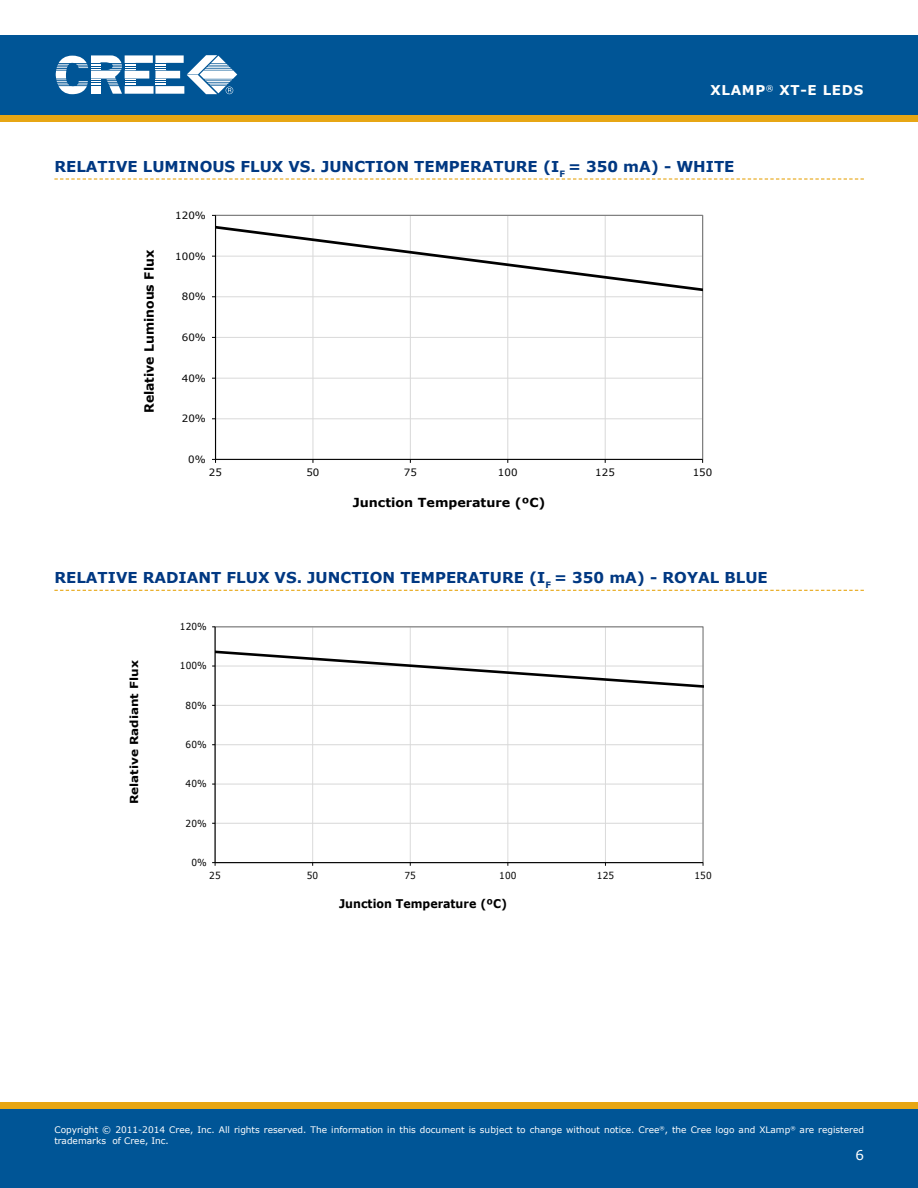
<style>
.page{position:relative;width:918px;height:1188px;background:#fff}
.page>*{position:absolute;margin:0;border:0;box-sizing:border-box;transform-origin:0 0}
.t1{font:700 15px "Verdana";color:#003882}
.t2{font:700 13.5px "Verdana";letter-spacing:.05em;color:#fffffe}
.t3{font:13.5px "Verdana";color:#fff}
.t4{font:700 12.75px "Verdana";color:#000}
.t5{font:700 12.45px "Verdana";color:#000}
.t6{font:700 12px "Verdana";color:#000;scale:.92 1}
.t7{font:700 11.1px "Verdana";color:#000;scale:1.08 1}
.t8{font:10.05px "Verdana";letter-spacing:.005em;color:#000}
.t9{font:9.75px "Verdana";letter-spacing:.005em;color:#000;scale:.92 1}
.t10{font:9px/10.8px "Verdana";color:#fff}
</style>
<div class="page">
<div style="left:0;top:115px;width:918px;height:7px;background:#e7a614"></div>
<div style="left:0;top:35px;width:918px;height:80px;background:#005596"></div>
<svg style="left:56px;top:55px;width:181px;height:39px"></svg>
<div style="left:0;top:1108px;width:918px;height:80px;background:#005596"></div>
<div style="left:0;top:1102px;width:918px;height:6px;background:#e7a614"></div>
<svg style="left:54px;top:178px;width:810px;height:2px"></svg>
<svg style="left:54px;top:590px;width:810px;height:1px"></svg>
<hr style="left:216px;top:419px;width:487px;height:1px;background:#d9d9d9">
<hr style="left:216px;top:378px;width:487px;height:1px;background:#d9d9d9">
<hr style="left:216px;top:337px;width:487px;height:1px;background:#d9d9d9">
<hr style="left:312px;top:215px;width:1px;height:244px;background:#d9d9d9">
<hr style="left:410px;top:215px;width:1px;height:244px;background:#d9d9d9">
<hr style="left:507px;top:215px;width:1px;height:244px;background:#d9d9d9">
<hr style="left:605px;top:215px;width:1px;height:244px;background:#d9d9d9">
<hr style="left:215px;top:215px;width:1px;height:244px;background:#000">
<hr style="left:216px;top:459px;width:487px;height:1px;background:#000">
<svg style="left:216px;top:224px;width:487px;height:104px"></svg>
<hr style="left:215px;top:823px;width:488px;height:1px;background:#d9d9d9">
<hr style="left:215px;top:784px;width:488px;height:1px;background:#d9d9d9">
<hr style="left:215px;top:744px;width:488px;height:1px;background:#d9d9d9">
<hr style="left:312px;top:627px;width:1px;height:236px;background:#d9d9d9">
<hr style="left:410px;top:627px;width:1px;height:236px;background:#d9d9d9">
<hr style="left:507px;top:627px;width:1px;height:236px;background:#d9d9d9">
<hr style="left:605px;top:627px;width:1px;height:236px;background:#d9d9d9">
<hr style="left:215px;top:627px;width:1px;height:236px;background:#000">
<hr style="left:215px;top:862px;width:488px;height:1px;background:#000">
<svg style="left:212px;top:649px;width:491px;height:60px"></svg>
<h2 class="t2" style="left:710px;top:81px;width:154px">XLAMP<sup>®</sup> XT-E LEDS</h2>
<h1 class="t1" style="left:54px;top:156px;width:682px">RELATIVE LUMINOUS FLUX VS. JUNCTION TEMPERATURE (I <sub>F</sub> = 350 MA) - WHITE</h1>
<h3 class="t4" style="left:141px;top:413px;width:165px;rotate:-90deg">Relative Luminous Flux</h3>
<p class="t8" style="left:175px;top:209px;width:32px">120%</p>
<p class="t8" style="left:175px;top:250px;width:32px">100%</p>
<p class="t8" style="left:182px;top:290px;width:26px">80%</p>
<p class="t8" style="left:182px;top:331px;width:26px">60%</p>
<p class="t8" style="left:182px;top:372px;width:26px">40%</p>
<p class="t8" style="left:182px;top:412px;width:26px">20%</p>
<p class="t8" style="left:188px;top:453px;width:19px">0%</p>
<p class="t8" style="left:209px;top:466px;width:15px">25</p>
<p class="t8" style="left:306px;top:466px;width:15px">50</p>
<p class="t8" style="left:404px;top:466px;width:15px">75</p>
<p class="t8" style="left:498px;top:466px;width:21px">100</p>
<p class="t8" style="left:595px;top:466px;width:21px">125</p>
<p class="t8" style="left:693px;top:466px;width:21px">150</p>
<h3 class="t5" style="left:353px;top:494px;width:194px">Junction Temperature (ºC)</h3>
<h1 class="t1" style="left:54px;top:567px;width:715px">RELATIVE RADIANT FLUX VS. JUNCTION TEMPERATURE (I <sub>F</sub> = 350 MA) - ROYAL BLUE</h1>
<p class="t7" style="left:127px;top:804px;width:135px;rotate:-90deg">Relative Radiant Flux</p>
<p class="t9" style="left:180px;top:620px;width:31px">120%</p>
<p class="t9" style="left:180px;top:660px;width:31px">100%</p>
<p class="t9" style="left:186px;top:699px;width:24px">80%</p>
<p class="t9" style="left:186px;top:738px;width:24px">60%</p>
<p class="t9" style="left:186px;top:778px;width:24px">40%</p>
<p class="t9" style="left:186px;top:817px;width:24px">20%</p>
<p class="t9" style="left:191px;top:856px;width:18px">0%</p>
<p class="t9" style="left:209px;top:869px;width:14px">25</p>
<p class="t9" style="left:307px;top:869px;width:14px">50</p>
<p class="t9" style="left:405px;top:869px;width:14px">75</p>
<p class="t9" style="left:499px;top:869px;width:20px">100</p>
<p class="t9" style="left:597px;top:869px;width:20px">125</p>
<p class="t9" style="left:695px;top:869px;width:20px">150</p>
<h3 class="t6" style="left:339px;top:896px;width:184px">Junction Temperature (ºC)</h3>
<p class="t10" style="left:54px;top:1124px;width:811px">Copyright © 2011-2014 Cree, Inc. All rights reserved. The information in this document is subject to change without notice. Cree<sup>®</sup>, the Cree logo and XLamp<sup>®</sup> are registered trademarks of Cree, Inc.</p>
<p class="t10" style="left:54px;top:1126px;width:58px">of Cree, Inc.</p>
<h2 class="t3" style="left:855px;top:1146px;width:10px">6</h2>
</div>
